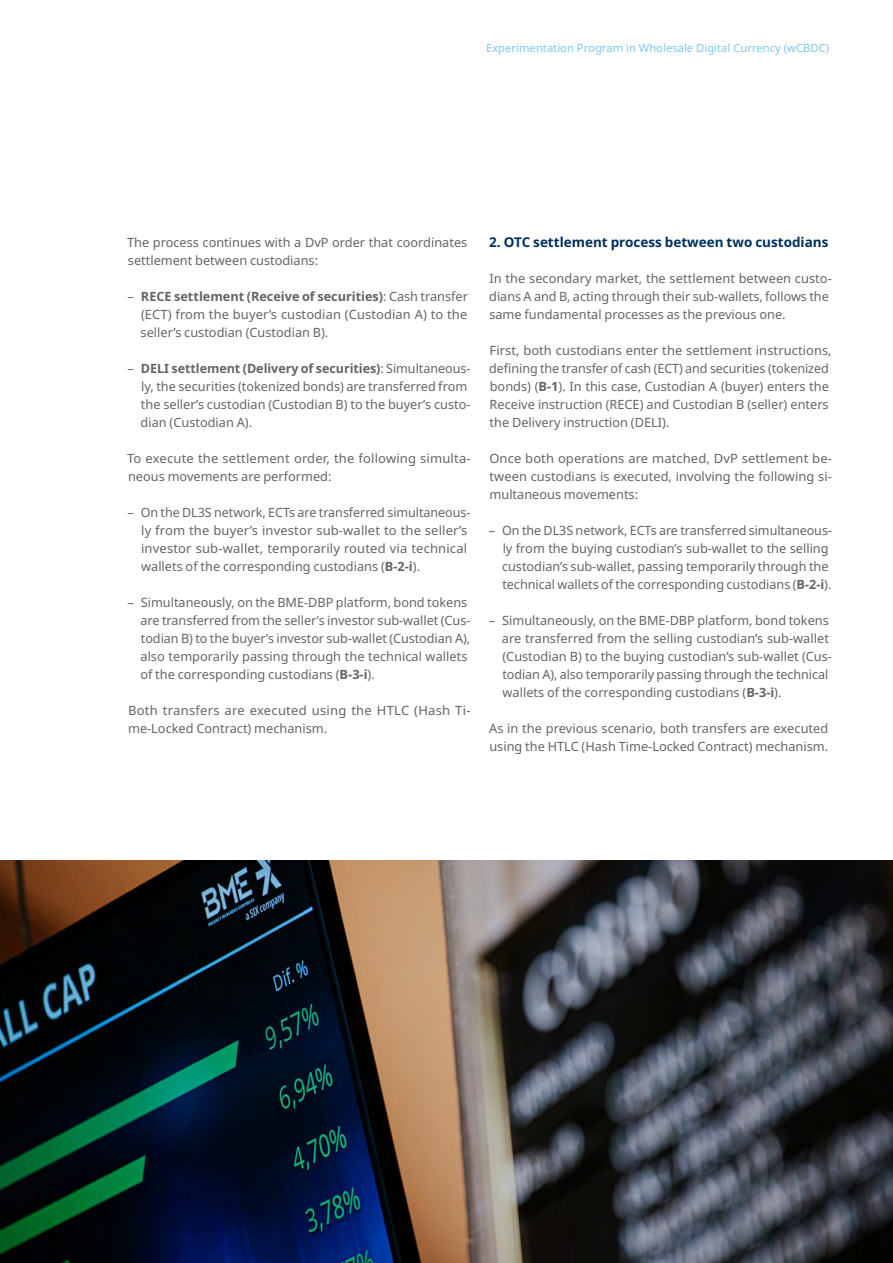
<style>
.page{position:relative;width:893px;height:1263px;background:#fff}
.page>*{position:absolute;margin:0;border:0;box-sizing:border-box;transform-origin:0 0}
.t1{font:700 13.5px "Noto Sans";color:#00305f}
.t2{font:12.75px/18px "Noto Sans";color:#636466}
.t3{font:12.75px/18px "Noto Sans";letter-spacing:.02em;color:#636466}
.t4{font:11.25px "Noto Sans";color:#80c6ed}
.s1{font-weight:700}
</style>
<div class="page">
<img style="left:0;top:861px;width:893px;height:402px">
<p class="t4" style="left:486px;top:41px;width:345px">Experimentation Program in Wholesale Digital Currency (wCBDC)</p>
<p class="t2" style="left:127px;top:233px;width:342px">The process continues with a DvP order that coordinates settlement between custodians:</p>
<p class="t2" style="left:141px;top:287px;width:329px;text-align:justify;text-indent:-13px">– <span class="s1">RECE settlement (Receive of securities)</span>: Cash transfer (ECT) from the buyer’s custodian (Custodian A) to the seller’s custodian (Custodian B).</p>
<p class="t2" style="left:141px;top:359px;width:331px;text-indent:-13px">– <span class="s1">DELI settlement (Delivery of securities)</span>: Simultaneous&shy;ly, the securities (tokenized bonds) are transferred from the seller’s custodian (Custodian B) to the buyer’s custo&shy;dian (Custodian A).</p>
<p class="t2" style="left:127px;top:449px;width:345px">To execute the settlement order, the following simulta&shy;neous movements are performed:</p>
<p class="t2" style="left:141px;top:503px;width:331px;text-indent:-14px">– On the DL3S network, ECTs are transferred simultaneous&shy;ly from the buyer’s investor sub-wallet to the seller’s investor sub-wallet, temporarily routed via technical wallets of the corresponding custodians (<span class="s1">B-2-i</span>).</p>
<p class="t2" style="left:140px;top:593px;width:332px;text-indent:-13px">– Simultaneously, on the BME-DBP platform, bond tokens are transferred from the seller’s investor sub-wallet (Cus&shy;todian B) to the buyer’s investor sub-wallet (Custodian A), also temporarily passing through the technical wallets of the corresponding custodians (<span class="s1">B-3-i</span>).</p>
<p class="t3" style="left:128px;top:701px;width:344px">Both transfers are executed using the HTLC (Hash Ti&shy;me-Locked Contract) mechanism.</p>
<p class="t1" style="left:489px;top:234px;width:341px">2. OTC settlement process between two custodians</p>
<p class="t2" style="left:489px;top:269px;width:344px">In the secondary market, the settlement between custo&shy;dians A and B, acting through their sub-wallets, follows the same fundamental processes as the previous one.</p>
<p class="t2" style="left:489px;top:341px;width:344px">First, both custodians enter the settlement instructions, defining the transfer of cash (ECT) and securities (tokenized bonds) (<span class="s1">B-1</span>). In this case, Custodian A (buyer) enters the Receive instruction (RECE) and Custodian B (seller) enters the Delivery instruction (DELI).</p>
<p class="t2" style="left:489px;top:449px;width:344px;text-align:justify">Once both operations are matched, DvP settlement be&shy;tween custodians is executed, involving the following si&shy;multaneous movements:</p>
<p class="t2" style="left:502px;top:521px;width:331px;text-indent:-13px">– On the DL3S network, ECTs are transferred simultaneous&shy;ly from the buying custodian’s sub-wallet to the selling custodian’s sub-wallet, passing temporarily through the technical wallets of the corresponding custodians (<span class="s1">B-2-i</span>).</p>
<p class="t2" style="left:502px;top:611px;width:332px;text-indent:-13px">– Simultaneously, on the BME-DBP platform, bond tokens are transferred from the selling custodian’s sub-wallet (Custodian B) to the buying custodian’s sub-wallet (Cus&shy;todian A), also temporarily passing through the technical wallets of the corresponding custodians (<span class="s1">B-3-i</span>).</p>
<p class="t2" style="left:489px;top:719px;width:341px">As in the previous scenario, both transfers are executed using the HTLC (Hash Time-Locked Contract) mechanism.</p>
</div>
